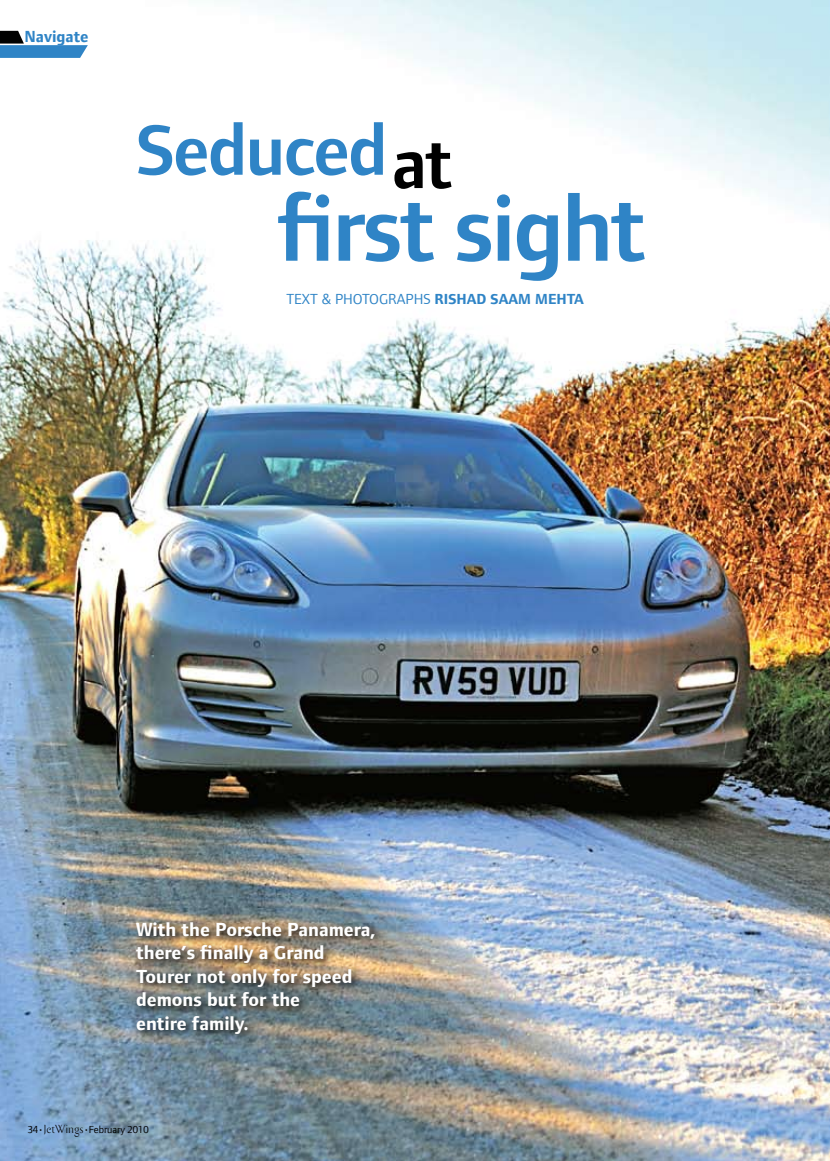
<style>
.page{position:relative;width:830px;height:1161px;background:#fff}
.page>*{position:absolute;margin:0;border:0;box-sizing:border-box;transform-origin:0 0}
.t1{font:600 95.4px "Foundry Form Sans";letter-spacing:-.025em;color:#2f84c6}
.t2{font:600 73.95px "Foundry Form Sans";letter-spacing:-.025em;color:#2f84c6}
.t3{font:600 73.95px "Foundry Form Sans";color:#000}
.t4{font:700 19.5px/23.4px "Foundry Form Sans";color:#fff}
.t5{font:700 16.5px "Foundry Form Sans";color:#2f84c6}
.t6{font:15px "Foundry Form Sans";color:#2f84c6}
.t7{font:10.5px "Foundry Form Sans";color:#000}
.s1{font-weight:700}
.s2{font-family:"Bodebeck LT Std";font-size:12px}
</style>
<div class="page">
<img style="left:0;top:0;width:829px;height:1161px">
<svg style="left:0;top:31px;width:88px;height:27px"></svg>
<img style="left:131px;top:917px;width:290px;height:138px">
<p class="t5" style="left:24px;top:27px;width:65px">Navigate</p>
<h2 class="t2" style="left:136px;top:109px;width:253px">Seduced</h2>
<h1 class="t1" style="left:276px;top:175px;width:371px">first sight</h1>
<h2 class="t3" style="left:391px;top:122px;width:63px">at</h2>
<p class="t6" style="left:286px;top:290px;width:299px">TEXT &amp; PHOTOGRAPHS <span class="s1">RISHAD SAAM MEHTA</span></p>
<p class="t4" style="left:136px;top:918px;width:241px">With the Porsche Panamera, there’s finally a Grand<br>Tourer not only for speed demons but for the<br>entire family.</p>
<p class="t7" style="left:28px;top:1123px;width:122px">34•<span class="s2">JetWings</span>•FEBRUARY 2010</p>
</div>
